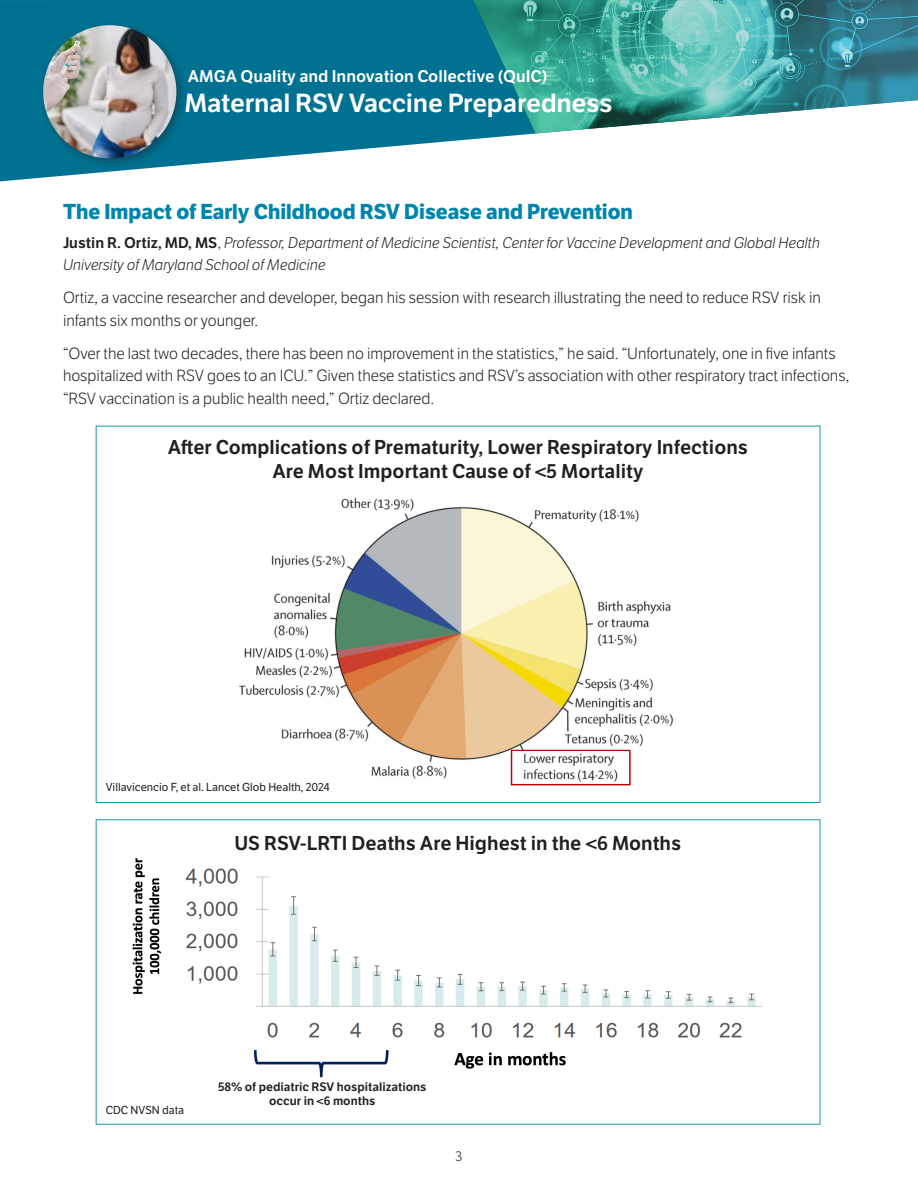
<style>
.page{position:relative;width:918px;height:1188px;background:#fff}
.page>*{position:absolute;margin:0;border:0;box-sizing:border-box;transform-origin:0 0}
.t1{font:600 25.5px "LFT Etica";letter-spacing:-.01em;color:#fff}
.t2{font:700 21px "LFT Etica";color:#0085ab}
.t3{font:600 19.5px/24px "LFT Etica";color:#231f20;text-align:center}
.t4{font:600 16.5px "LFT Etica";color:#fff}
.t5{font:300 15.75px/22.5px "LFT Etica";color:#231f20}
.t6{font:italic 300 15px/22.5px "LFT Etica";color:#231f20}
.t7{font:300 13.5px "LFT Etica";color:#231f20}
.t8{font:600 12px/14.4px "LFT Etica";color:#231f20;text-align:center}
.t9{font:11.25px "LFT Etica";color:#231f20}
.s1{font-weight:600;font-style:normal}
.s2{font-style:normal}
</style>
<div class="page">
<svg style="left:0;top:0;width:536px;height:181px;fill:#007191"></svg>
<div style="left:38px;top:20px;width:150px;height:150px;background:#231f20;opacity:.44"></div>
<img style="left:43px;top:25px;width:133px;height:133px;border-radius:67px">
<svg style="left:473px;top:0;width:445px;height:133px;background:#4fa3a2"></svg>
<img style="left:239px;top:497px;width:434px;height:289px">
<img style="left:132px;top:858px;width:630px;height:220px">
<p class="t4" style="left:188px;top:66px;width:361px">AMGA Quality and Innovation Collective (QuIC)</p>
<h1 class="t1" style="left:184px;top:87px;width:430px">Maternal RSV Vaccine Preparedness</h1>
<p class="t2" style="left:63px;top:199px;width:571px">The Impact of Early Childhood RSV Disease and Prevention</p>
<p class="t6" style="left:63px;top:232px;width:759px"><span class="s1">Justin R. Ortiz, MD, MS</span><span class="s2">,</span> Professor, Department of Medicine Scientist, Center for Vaccine Development and Global Health<br>University of Maryland School of Medicine</p>
<p class="t5" style="left:63px;top:287px;width:759px">Ortiz, a vaccine researcher and developer, began his session with research illustrating the need to reduce RSV risk in infants six months or younger.</p>
<p class="t5" style="left:63px;top:343px;width:788px">“Over the last two decades, there has been no improvement in the statistics,” he said. “Unfortunately, one in five infants hospitalized with RSV goes to an ICU.” Given these statistics and RSV’s association with other respiratory tract infections, “RSV vaccination is a public health need,” Ortiz declared.</p>
<p class="t3" style="left:168px;top:435px;width:582px">After Complications of Prematurity, Lower Respiratory Infections<br>Are Most Important Cause of &lt;5 Mortality</p>
<p class="t9" style="left:106px;top:781px;width:225px">Villavicencio F, et al. Lancet Glob Health, 2024</p>
<p class="t3" style="left:234px;top:831px;width:448px">US RSV-LRTI Deaths Are Highest in the &lt;6 Months</p>
<p class="t9" style="left:106px;top:1103px;width:80px">CDC NVSN data</p>
<p class="t8" style="left:218px;top:1080px;width:210px">58% of pediatric RSV hospitalizations occur in &lt;6 months</p>
<p class="t7" style="left:456px;top:1149px;width:8px">3</p>
</div>
